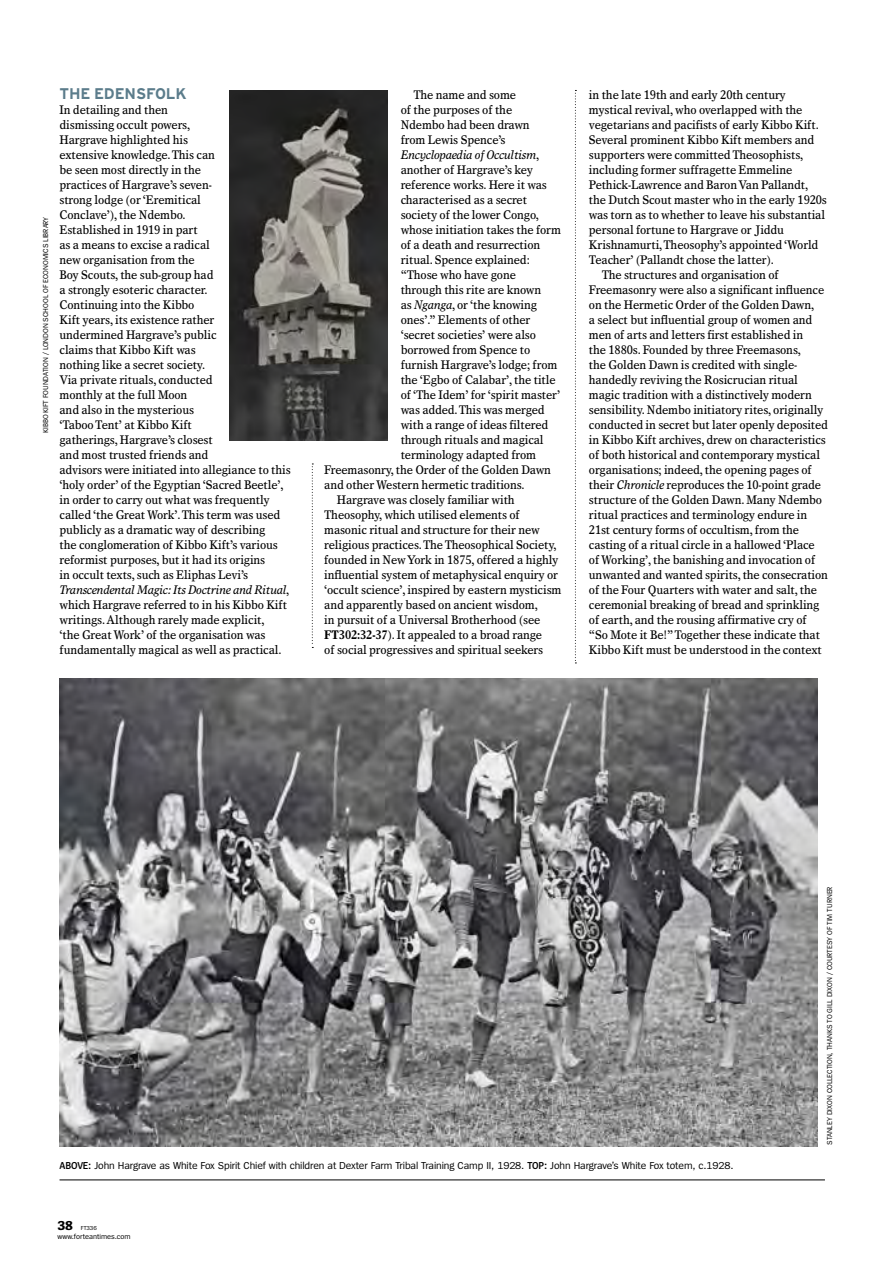
<style>
.page{position:relative;width:893px;height:1263px;background:#fff}
.page>*{position:absolute;margin:0;border:0;box-sizing:border-box;transform-origin:0 0}
.t1{font:700 15.45px "Interstate";letter-spacing:-.01em;color:#5b7c8b}
.t2{font:700 13.5px "Spiegel";color:#000}
.t3{font:12.45px/15px "Times Europa";letter-spacing:-.01em;color:#000;scale:.9 1}
.t4{font:italic 12.45px "Times Europa";letter-spacing:-.01em;color:#000;scale:.9 1}
.t5{font:10.5px "Spiegel";letter-spacing:-.01em;color:#000}
.t6{font:7.5px "Spiegel";letter-spacing:-.01em;color:#000}
.t7{font:6px "Spiegel";color:#000}
.s1{font-style:italic}
.s2{font-style:normal}
.s3{font-weight:700}
.s4{font-weight:600}
</style>
<div class="page">
<img style="left:60px;top:679px;width:757px;height:467px">
<img style="left:229px;top:90px;width:159px;height:351px">
<svg style="left:575px;top:90px;width:1px;height:573px"></svg>
<svg style="left:312px;top:463px;width:1px;height:185px"></svg>
<hr style="left:60px;top:1180px;width:765px;height:1px;background:#000">
<p class="t6" style="left:42px;top:433px;width:217px;rotate:-90deg">kibbokiftfoundation / london schoolofeconomics library</p>
<p class="t1" style="left:60px;top:85px;width:128px">THE EDENSFOLK</p>
<p class="t3" style="left:60px;top:102px;width:258px">In detailing and then<br>dismissing occult powers,<br>Hargrave highlighted his<br>extensive knowledge. This can<br>be seen most directly in the<br>practices of Hargrave’s seven-<br>strong lodge (or ‘Eremitical<br>Conclave’), the Ndembo.<br>Established in 1919 in part<br>as a means to excise a radical<br>new organisation from the<br>Boy Scouts, the sub-group had<br>a strongly esoteric character.<br>Continuing into the Kibbo<br>Kift years, its existence rather<br>undermined Hargrave’s public<br>claims that Kibbo Kift was<br>nothing like a secret society.<br>Via private rituals, conducted<br>monthly at the full Moon<br>and also in the mysterious<br>‘Taboo Tent’ at Kibbo Kift<br>gatherings, Hargrave’s closest<br>and most trusted friends and<br>advisors were initiated into allegiance to this ‘holy order’ of the Egyptian ‘Sacred Beetle’, in order to carry out what was frequently called ‘the Great Work’. This term was used publicly as a dramatic way of describing<br>the conglomeration of Kibbo Kift’s various reformist purposes, but it had its origins<br>in occult texts, such as Eliphas Levi’s <span class="s1">Transcendental Magic: Its Doctrine and Ritual</span>, which Hargrave referred to in his Kibbo Kift writings. Although rarely made explicit,<br>‘the Great Work’ of the organisation was fundamentally magical as well as practical.</p>
<p class="t3" style="left:413px;top:87px;width:116px">The name and some</p>
<p class="t3" style="left:401px;top:102px;width:125px">of the purposes of the</p>
<p class="t3" style="left:401px;top:117px;width:145px">Ndembo had been drawn</p>
<p class="t3" style="left:401px;top:132px;width:118px">from Lewis Spence’s</p>
<p class="t4" style="left:401px;top:148px;width:155px">Encyclopaedia of Occultism<span class="s2">,</span></p>
<p class="t3" style="left:401px;top:162px;width:148px">another of Hargrave’s key</p>
<p class="t3" style="left:401px;top:177px;width:164px">reference works. Here it was</p>
<p class="t3" style="left:401px;top:192px;width:142px">characterised as a secret</p>
<p class="t3" style="left:401px;top:207px;width:155px">society of the lower Congo,</p>
<p class="t3" style="left:401px;top:222px;width:180px">whose initiation takes the form</p>
<p class="t3" style="left:401px;top:237px;width:157px">of a death and resurrection</p>
<p class="t3" style="left:401px;top:252px;width:145px">ritual. Spence explained:</p>
<p class="t3" style="left:401px;top:267px;width:130px">“Those who have gone</p>
<p class="t3" style="left:401px;top:282px;width:158px">through this rite are known</p>
<p class="t3" style="left:401px;top:297px;width:153px">as <span class="s1">Nganga</span>, or ‘the knowing</p>
<p class="t3" style="left:401px;top:312px;width:146px">ones’.” Elements of other</p>
<p class="t3" style="left:401px;top:327px;width:152px">‘secret societies’ were also</p>
<p class="t3" style="left:401px;top:342px;width:146px">borrowed from Spence to</p>
<p class="t3" style="left:401px;top:357px;width:176px">furnish Hargrave’s lodge; from</p>
<p class="t3" style="left:401px;top:372px;width:174px">the ‘Egbo of Calabar’, the title</p>
<p class="t3" style="left:401px;top:387px;width:179px">of ‘The Idem’ for ‘spirit master’</p>
<p class="t3" style="left:401px;top:402px;width:162px">was added. This was merged</p>
<p class="t3" style="left:401px;top:417px;width:165px">with a range of ideas filtered</p>
<p class="t3" style="left:401px;top:432px;width:160px">through rituals and magical</p>
<p class="t3" style="left:401px;top:447px;width:152px">terminology adapted from</p>
<p class="t3" style="left:324px;top:462px;width:254px">Freemasonry, the Order of the Golden Dawn</p>
<p class="t3" style="left:324px;top:477px;width:224px">and other Western hermetic traditions.</p>
<p class="t3" style="left:337px;top:492px;width:199px">Hargrave was closely familiar with</p>
<p class="t3" style="left:324px;top:507px;width:219px">Theosophy, which utilised elements of</p>
<p class="t3" style="left:324px;top:522px;width:241px">masonic ritual and structure for their new</p>
<p class="t3" style="left:324px;top:537px;width:260px">religious practices. The Theosophical Society,</p>
<p class="t3" style="left:324px;top:552px;width:262px">founded in New York in 1875, offered a highly</p>
<p class="t3" style="left:324px;top:567px;width:261px">influential system of metaphysical enquiry or</p>
<p class="t3" style="left:324px;top:582px;width:265px">‘occult science’, inspired by eastern mysticism</p>
<p class="t3" style="left:324px;top:597px;width:239px">and apparently based on ancient wisdom,</p>
<p class="t3" style="left:324px;top:612px;width:242px">in pursuit of a Universal Brotherhood (see</p>
<p class="t3" style="left:324px;top:627px;width:244px"><span class="s3">FT302:32-37</span>). It appealed to a broad range</p>
<p class="t3" style="left:324px;top:642px;width:245px">of social progressives and spiritual seekers</p>
<p class="t3" style="left:589px;top:87px;width:220px">in the late 19th and early 20th century</p>
<p class="t3" style="left:589px;top:102px;width:239px">mystical revival, who overlapped with the</p>
<p class="t3" style="left:589px;top:117px;width:257px">vegetarians and pacifists of early Kibbo Kift.</p>
<p class="t3" style="left:589px;top:132px;width:252px">Several prominent Kibbo Kift members and</p>
<p class="t3" style="left:589px;top:147px;width:240px">supporters were committed Theosophists,</p>
<p class="t3" style="left:589px;top:162px;width:228px">including former suffragette Emmeline</p>
<p class="t3" style="left:589px;top:177px;width:245px">Pethick-Lawrence and Baron Van Pallandt,</p>
<p class="t3" style="left:589px;top:192px;width:266px">the Dutch Scout master who in the early 1920s</p>
<p class="t3" style="left:589px;top:207px;width:264px">was torn as to whether to leave his substantial</p>
<p class="t3" style="left:589px;top:222px;width:218px">personal fortune to Hargrave or Jiddu</p>
<p class="t3" style="left:589px;top:237px;width:257px">Krishnamurti, Theosophy’s appointed ‘World</p>
<p class="t3" style="left:589px;top:252px;width:207px">Teacher’ (Pallandt chose the latter).</p>
<p class="t3" style="left:602px;top:267px;width:198px">The structures and organisation of</p>
<p class="t3" style="left:589px;top:282px;width:263px">Freemasonry were also a significant influence</p>
<p class="t3" style="left:589px;top:297px;width:252px">on the Hermetic Order of the Golden Dawn,</p>
<p class="t3" style="left:589px;top:312px;width:250px">a select but influential group of women and</p>
<p class="t3" style="left:589px;top:327px;width:240px">men of arts and letters first established in</p>
<p class="t3" style="left:589px;top:342px;width:237px">the 1880s. Founded by three Freemasons,</p>
<p class="t3" style="left:589px;top:357px;width:233px">the Golden Dawn is credited with single-</p>
<p class="t3" style="left:589px;top:372px;width:234px">handedly reviving the Rosicrucian ritual</p>
<p class="t3" style="left:589px;top:387px;width:249px">magic tradition with a distinctively modern</p>
<p class="t3" style="left:589px;top:402px;width:262px">sensibility. Ndembo initiatory rites, originally</p>
<p class="t3" style="left:589px;top:417px;width:267px">conducted in secret but later openly deposited</p>
<p class="t3" style="left:589px;top:432px;width:265px">in Kibbo Kift archives, drew on characteristics</p>
<p class="t3" style="left:589px;top:447px;width:258px">of both historical and contemporary mystical</p>
<p class="t3" style="left:589px;top:462px;width:249px">organisations; indeed, the opening pages of</p>
<p class="t3" style="left:589px;top:477px;width:259px">their <span class="s1">Chronicle</span> reproduces the 10-point grade</p>
<p class="t3" style="left:589px;top:492px;width:261px">structure of the Golden Dawn. Many Ndembo</p>
<p class="t3" style="left:589px;top:507px;width:244px">ritual practices and terminology endure in</p>
<p class="t3" style="left:589px;top:522px;width:235px">21st century forms of occultism, from the</p>
<p class="t3" style="left:589px;top:537px;width:252px">casting of a ritual circle in a hallowed ‘Place</p>
<p class="t3" style="left:589px;top:552px;width:253px">of Working’, the banishing and invocation of</p>
<p class="t3" style="left:589px;top:567px;width:267px">unwanted and wanted spirits, the consecration</p>
<p class="t3" style="left:589px;top:582px;width:255px">of the Four Quarters with water and salt, the</p>
<p class="t3" style="left:589px;top:597px;width:258px">ceremonial breaking of bread and sprinkling</p>
<p class="t3" style="left:589px;top:612px;width:244px">of earth, and the rousing affirmative cry of</p>
<p class="t3" style="left:589px;top:627px;width:258px">“So Mote it Be!” Together these indicate that</p>
<p class="t3" style="left:589px;top:642px;width:260px">Kibbo Kift must be understood in the context</p>
<p class="t5" style="left:60px;top:1160px;width:675px"><span class="s4">ABOVE:</span> John Hargrave as White Fox Spirit Chief with children at Dexter Farm Tribal Training Camp II, 1928. <span class="s4">TOP:</span> John Hargrave’s White Fox totem, c.1928.</p>
<p class="t2" style="left:58px;top:1218px;width:17px">38</p>
<p class="t7" style="left:81px;top:1224px;width:18px">FT336</p>
<p class="t6" style="left:58px;top:1232px;width:75px">www.forteantimes.com</p>
<p class="t6" style="left:826px;top:1145px;width:260px;rotate:-90deg">STANLEY DIXON COLLECTION, THANKS TO GILL DIXON / COURTESY OF TIM TURNER</p>
</div>
